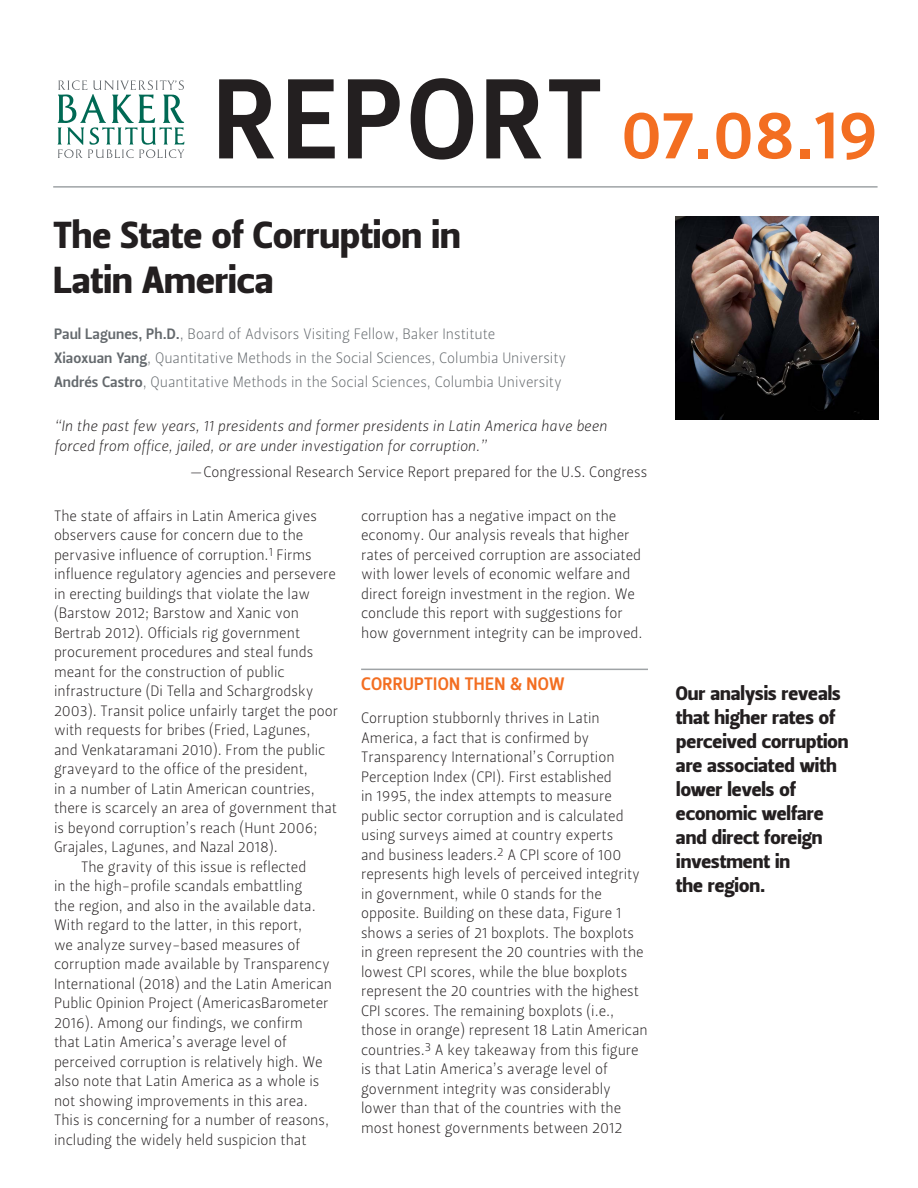
<style>
.page{position:relative;width:918px;height:1188px;background:#fff}
.page>*{position:absolute;margin:0;border:0;box-sizing:border-box;transform-origin:0 0}
.Body_text___Hanging{font:112.95px "Leitura Sans Grot 3";letter-spacing:.03em;color:#231f20}
.Body_text___Hanging-2{font:69.3px "Leitura Sans Grot 3";color:#f36e21}
.body_text{font:37.5px/45px "Leitura Sans Grot 4";color:#231f20}
.Paragraph_Style_2{font:19.5px/24px "Leitura Sans Grot 4";color:#231f20}
.section_heading{font:18px "Leitura Sans Grot 3";letter-spacing:.015em;color:#f36e21}
.body_text-2{font:15px/19.5px "Leitura Sans Grot 1";color:#231f20}
.body_text-3{font:15px "Leitura Sans Grot 1";color:#64696d}
.body_text-4{font:15px/19.5px "Leitura Sans Italic 1";color:#231f20}
.s1{font-family:"Leitura Sans Grot 3"}
</style>
<div class="page">
<img style="left:675px;top:216px;width:203px;height:204px">
<hr style="left:361px;top:669px;width:287px;height:1px;background:#9fa3a6">
<hr style="left:53px;top:186px;width:825px;height:2px;background:#9fa3a6">
<svg style="left:57px;top:80px;width:127px;height:78px"></svg>
<p class="Body_text___Hanging" style="left:213px;top:53px;width:391px">REPORT</p>
<p class="body_text" style="left:53px;top:213px;width:409px">The State of Corruption in<br>Latin America</p>
<p class="body_text-3" style="left:54px;top:325px;width:443px"><span class="s1">Paul Lagunes, Ph.D.</span>, Board of Advisors Visiting Fellow, Baker Institute</p>
<p class="body_text-3" style="left:54px;top:349px;width:514px"><span class="s1">Xiaoxuan Yang</span>, Quantitative Methods in the Social Sciences, Columbia University</p>
<p class="body_text-3" style="left:54px;top:373px;width:509px"><span class="s1">Andrés Castro</span>, Quantitative Methods in the Social Sciences, Columbia University</p>
<p class="Body_text___Hanging-2" style="left:621px;top:94px;width:259px">07.08.19</p>
<p class="body_text-4" style="left:54px;top:417px;width:555px">“In the past few years, 11 presidents and former presidents in Latin America have been forced from office, jailed, or are under investigation for corruption.”</p>
<p class="body_text-2" style="left:190px;top:462px;width:459px">—Congressional Research Service Report prepared for the U.S. Congress</p>
<p class="body_text-2" style="left:54px;top:506px;width:285px">The state of affairs in Latin America gives observers cause for concern due to the pervasive influence of corruption.<sup>1</sup> Firms influence regulatory agencies and persevere in erecting buildings that violate the law (Barstow 2012; Barstow and Xanic von Bertrab 2012). Officials rig government procurement procedures and steal funds meant for the construction of public infrastructure (Di Tella and Schargrodsky 2003). Transit police unfairly target the poor with requests for bribes (Fried, Lagunes,<br>and Venkataramani 2010). From the public graveyard to the office of the president,<br>in a number of Latin American countries, there is scarcely an area of government that is beyond corruption’s reach (Hunt 2006; Grajales, Lagunes, and Nazal 2018).</p>
<p class="body_text-2" style="left:54px;top:857px;width:280px;text-indent:27px">The gravity of this issue is reflected<br>in the high-profile scandals embattling<br>the region, and also in the available data.<br>With regard to the latter, in this report,<br>we analyze survey-based measures of corruption made available by Transparency International (2018) and the Latin American Public Opinion Project (AmericasBarometer 2016). Among our findings, we confirm that Latin America’s average level of perceived corruption is relatively high. We also note that Latin America as a whole is not showing improvements in this area.<br>This is concerning for a number of reasons, including the widely held suspicion that</p>
<p class="body_text-2" style="left:361px;top:506px;width:283px">corruption has a negative impact on the economy. Our analysis reveals that higher rates of perceived corruption are associated with lower levels of economic welfare and direct foreign investment in the region. We conclude this report with suggestions for how government integrity can be improved.</p>
<p class="section_heading" style="left:361px;top:674px;width:205px">CORRUPTION THEN &amp; NOW</p>
<p class="body_text-2" style="left:361px;top:709px;width:288px">Corruption stubbornly thrives in Latin America, a fact that is confirmed by Transparency International’s Corruption Perception Index (CPI). First established<br>in 1995, the index attempts to measure public sector corruption and is calculated using surveys aimed at country experts<br>and business leaders.<sup>2</sup> A CPI score of 100 represents high levels of perceived integrity in government, while 0 stands for the opposite. Building on these data, Figure 1 shows a series of 21 boxplots. The boxplots in green represent the 20 countries with the lowest CPI scores, while the blue boxplots represent the 20 countries with the highest CPI scores. The remaining boxplots (i.e., those in orange) represent 18 Latin American countries.<sup>3</sup> A key takeaway from this figure is that Latin America’s average level of government integrity was considerably lower than that of the countries with the most honest governments between 2012</p>
<p class="Paragraph_Style_2" style="left:676px;top:681px;width:175px">Our analysis reveals that higher rates of perceived corruption are associated with lower levels of economic welfare and direct foreign investment in<br>the region.</p>
</div>
